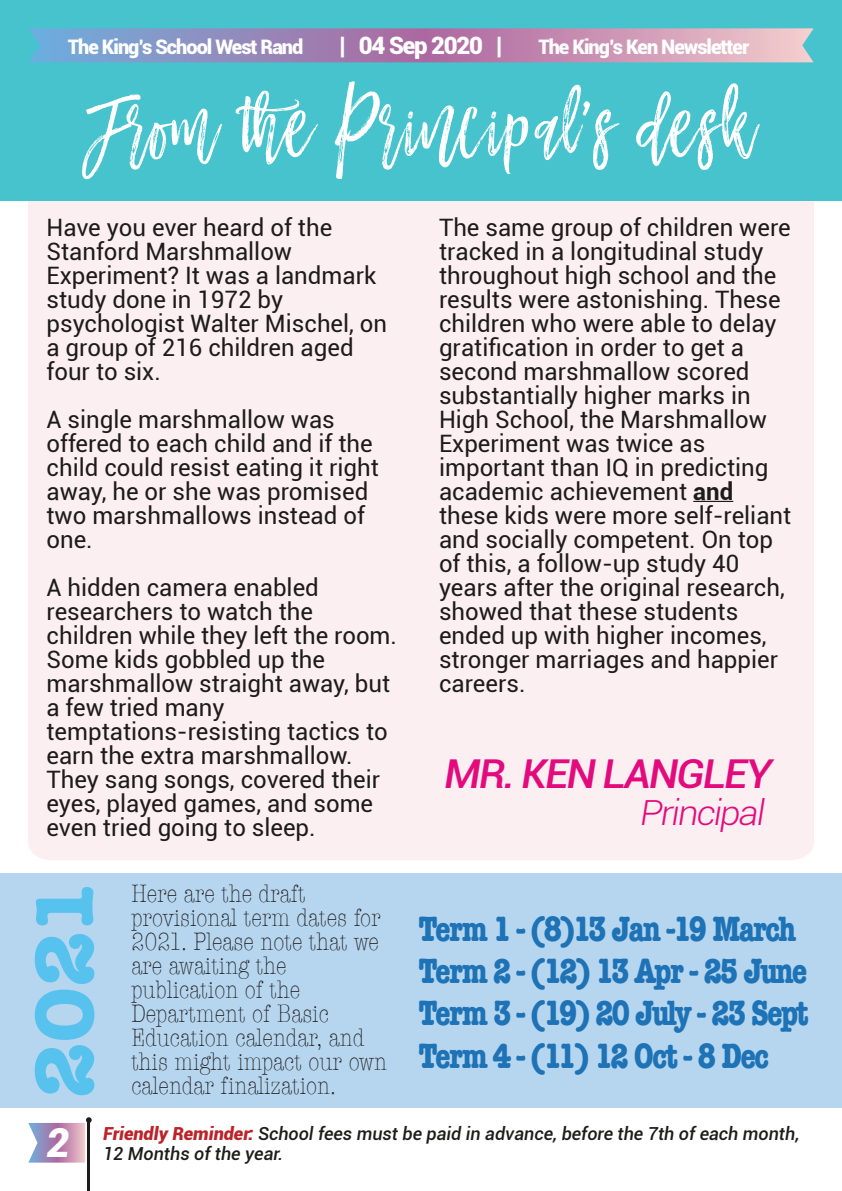
<style>
.page{position:relative;width:842px;height:1191px;background:#fff}
.page>*{position:absolute;margin:0;border:0;box-sizing:border-box;transform-origin:0 0}
.t1{font:100px "Mustache Brush Script";color:#fff}
.t2{font:700 84.8px "American Typewriter";color:#58c2ef}
.t3{font:italic 900 40px "Roboto";color:#fff}
.t4{font:italic 500 39.8px "Roboto";letter-spacing:-.05em;color:#e30a7e;scale:1.06 1}
.t5{font:700 condensed 36.2px/42.4px "American Typewriter";letter-spacing:-.05em;color:#1e72b6}
.t6{font:italic 300 34.6px "Roboto";letter-spacing:-.05em;color:#e30a7e;scale:1.06 1}
.t7{font:300 condensed 26px/24px "American Typewriter";color:#231f20}
.t8{font:24px/24px "Roboto";color:#1d1c1a}
.t9{font:900 24px "Roboto";letter-spacing:-.05em;color:#fff}
.t10{font:900 20px "Roboto";letter-spacing:-.05em;color:#fff}
.t11{font:italic 500 18px "Roboto";color:#1d1e1b}
.s1{font-weight:700}
.s2{font-weight:900;color:#bb2328}
</style>
<div class="page">
<div style="left:0;top:873px;width:842px;height:235px;background:#b6d6ef"></div>
<div style="left:28px;top:201px;width:786px;height:659px;background:#fceff1"></div>
<div style="left:0;top:0;width:842px;height:201px;background:#47c3cd"></div>
<svg style="left:29px;top:28px;width:785px;height:34px;background:#ab93ba"></svg>
<hr style="left:87px;top:1120px;width:3px;height:71px;background:#1d1c1a">
<svg style="left:28px;top:1117px;width:64px;height:45px"></svg>
<hr style="left:693px;top:501px;width:40px;height:1px;background:#1d1c1a">
<p class="t10" style="left:68px;top:32px;width:237px">The King’s School West Rand</p>
<p class="t9" style="left:340px;top:28px;width:164px">| 04 Sep 2020 |</p>
<p class="t10" style="left:538px;top:32px;width:212px">The King’s Ken Newsletter</p>
<h1 class="t1" style="left:84px;top:76px;width:673px">From the Principal’s desk</h1>
<p class="t8" style="left:46px;top:214px;width:342px">Have you ever heard of the<br>Stanford Marshmallow<br>Experiment? It was a landmark study done in 1972 by psychologist Walter Mischel, on a group of 216 children aged four to six.</p>
<p class="t8" style="left:46px;top:406px;width:334px">A single marshmallow was offered to each child and if the child could resist eating it right away, he or she was promised two marshmallows instead of one.</p>
<p class="t8" style="left:46px;top:574px;width:352px">A hidden camera enabled researchers to watch the children while they left the room.<br>Some kids gobbled up the marshmallow straight away, but a few tried many temptations-resisting tactics to earn the extra marshmallow.<br>They sang songs, covered their eyes, played games, and some even tried going to sleep.</p>
<p class="t8" style="left:439px;top:214px;width:354px">The same group of children were tracked in a longitudinal study throughout high school and the results were astonishing. These children who were able to delay gratification in order to get a second marshmallow scored substantially higher marks in<br>High School, the Marshmallow<br>Experiment was twice as important than IQ in predicting academic achievement <span class="s1">and </span>these kids were more self-reliant and socially competent. On top of this, a follow-up study 40 years after the original research, showed that these students ended up with higher incomes, stronger marriages and happier careers.</p>
<h3 class="t4" style="left:444px;top:746px;width:311px">MR. KEN LANGLEY</h3>
<h3 class="t6" style="left:640px;top:789px;width:120px">Principal</h3>
<h2 class="t2" style="left:-9px;top:1098px;width:219px;rotate:-90deg">2021</h2>
<p class="t7" style="left:131px;top:881px;width:257px">Here are the draft provisional term dates for<br>2021. Please note that we are awaiting the publication of the<br>Department of Basic<br>Education calendar, and this might impact our own</p>
<p class="t7" style="left:131px;top:1073px;width:206px">calendar finalization.</p>
<h3 class="t5" style="left:418px;top:906px;width:392px">Term 1 - (8)13 Jan -19 March<br>Term 2 - (12) 13 Apr - 25 June<br>Term 3 - (19) 20 July - 23 Sept<br>Term 4 - (11) 12 Oct - 8 Dec</h3>
<h3 class="t3" style="left:46px;top:1114px;width:25px">2</h3>
<p class="t11" style="left:103px;top:1120px;width:698px"><span class="s2">Friendly Reminder:</span> School fees must be paid in advance, before the 7th of each month,</p>
<p class="t11" style="left:103px;top:1140px;width:182px">12 Months of the year.</p>
</div>
